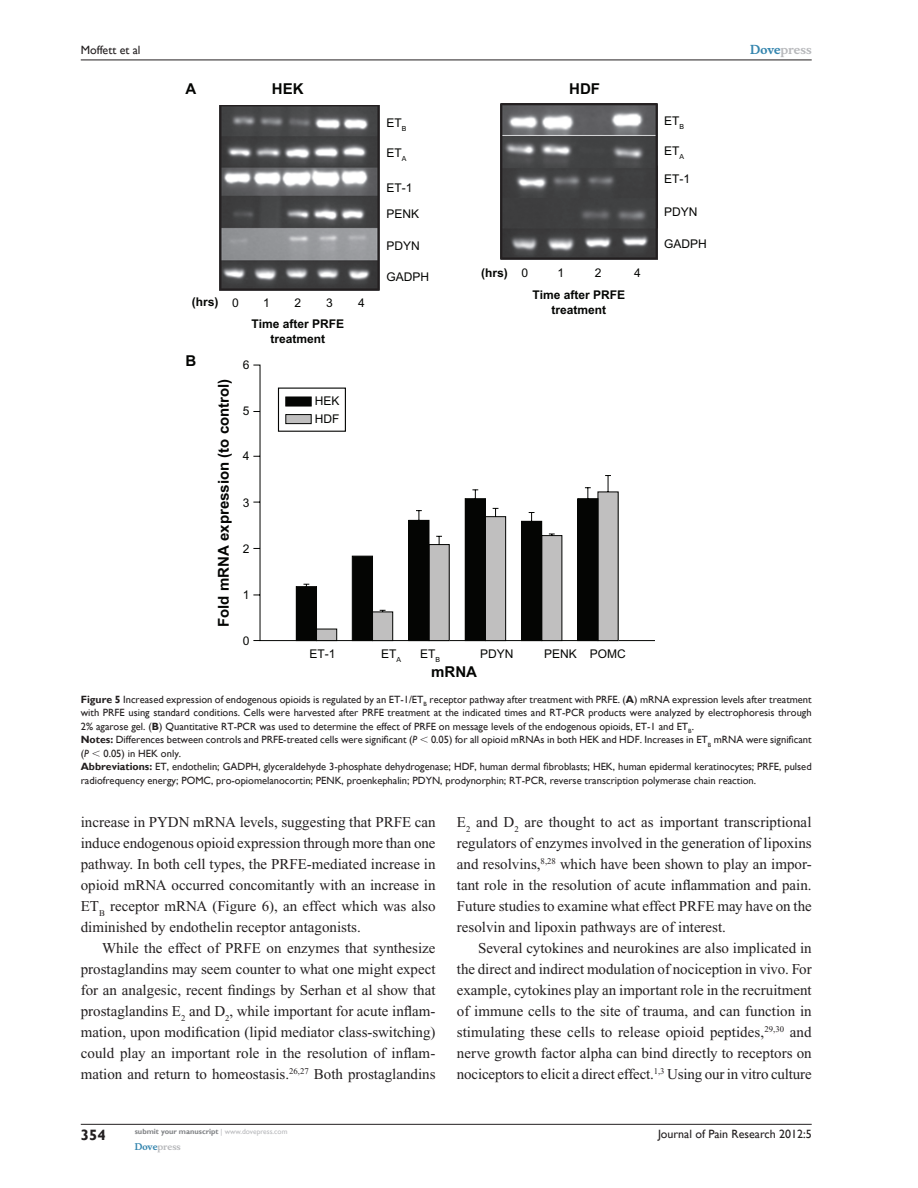
<style>
.page{position:relative;width:918px;height:1188px;background:#fff}
.page>*{position:absolute;margin:0;border:0;box-sizing:border-box;transform-origin:0 0}
.Tx{font:15px/21px "Times New Roman";color:#231f20;text-align:justify}
.t1{font:700 15px "Arial";color:#040503}
.t2{font:700 15px "Gill Sans";color:#231f20}
.t3{font:12px/17.7px "Arial";color:#040503}
.t4{font:700 12px/21.1px "Arial";color:#040503;text-align:center}
.t5{font:12px "Gill Sans";color:#231f20}
.t6{font:700 12px "Musee";color:#b8b9bc}
.FC{font:10.5px/13.5px "Gill Sans";color:#231f20;text-align:justify}
.FigSNRI{font:10.5px/13.5px "Gill Sans";color:#231f20}
.TSNRI{font:10.5px/13.5px "Gill Sans";color:#231f20}
.t7{font:700 9px "Musee";color:#b8b9bc}
.t8{font:700 7.5px "Gill Sans";color:#808285}
.s1{font-weight:400}
.s2{color:#3485ae}
.s3{font-weight:700}
.s4{font-style:italic}
.s5{font-family:"Mathematical Pi One"}
.s6{font-weight:400;color:#b8b9bc}
</style>
<div class="page">
<img style="left:220px;top:105px;width:160px;height:185px">
<img style="left:500px;top:104px;width:158px;height:155px">
<svg style="left:253px;top:364px;width:402px;height:277px"></svg>
<div style="left:316px;top:629px;width:21px;height:12px;background:#c0bfbf;border:1px solid #040503"></div>
<svg style="left:296px;top:583px;width:21px;height:58px"></svg>
<svg style="left:373px;top:610px;width:20px;height:31px"></svg>
<div style="left:352px;top:556px;width:21px;height:85px;background:#040503;border:1px solid #040503"></div>
<svg style="left:408px;top:510px;width:42px;height:131px"></svg>
<svg style="left:464px;top:489px;width:42px;height:152px;background:#696968"></svg>
<svg style="left:577px;top:475px;width:42px;height:166px;background:#6d6d6c"></svg>
<svg style="left:521px;top:512px;width:42px;height:129px;background:#696968"></svg>
<div style="left:285px;top:397px;width:27px;height:9px;background:#040503;border:1px solid #040503"></div>
<div style="left:285px;top:414px;width:27px;height:10px;background:#c0bfbf;border:1px solid #040503"></div>
<div style="left:278px;top:388px;width:68px;height:44px;border:1px solid #040503"></div>
<hr style="left:81px;top:1124px;width:731px;height:1px;background:#231f20">
<hr style="left:81px;top:60px;width:731px;height:1px;background:#231f20">
<p class="t5" style="left:81px;top:43px;width:61px">Moffett et al</p>
<p class="t1" style="left:186px;top:80px;width:12px">A</p>
<p class="t1" style="left:272px;top:80px;width:33px">HEK</p>
<p class="t4" style="left:192px;top:292px;width:28px">(hrs)</p>
<p class="t1" style="left:186px;top:352px;width:12px">B</p>
<p class="t3" style="left:232px;top:294px;width:8px">0</p>
<p class="t3" style="left:263px;top:294px;width:8px">1</p>
<p class="t4" style="left:251px;top:292px;width:94px"><span class="s1">2<br></span>Time after PRFE</p>
<p class="t4" style="left:270px;top:328px;width:56px">treatment</p>
<p class="t3" style="left:326px;top:294px;width:8px">3</p>
<p class="t3" style="left:358px;top:294px;width:8px">4</p>
<p class="t3" style="left:243px;top:356px;width:8px">6</p>
<p class="t1" style="left:215px;top:627px;width:250px;rotate:-90deg">Fold mRNA expression (to control)</p>
<p class="t3" style="left:243px;top:403px;width:8px">5</p>
<p class="t3" style="left:315px;top:393px;width:26px">HEK<br>HDF</p>
<p class="t3" style="left:243px;top:447px;width:8px">4</p>
<p class="t3" style="left:243px;top:494px;width:8px">3</p>
<p class="t3" style="left:243px;top:540px;width:8px">2</p>
<p class="t3" style="left:243px;top:587px;width:8px">1</p>
<p class="t3" style="left:243px;top:632px;width:8px">0</p>
<p class="t3" style="left:309px;top:646px;width:28px">ET-1</p>
<p class="t3" style="left:387px;top:114px;width:22px">ET<sub>B</sub></p>
<p class="t3" style="left:387px;top:144px;width:22px">ET<sub>A</sub></p>
<p class="t3" style="left:387px;top:175px;width:34px;line-height:26.2px">ET-1<br>PENK</p>
<p class="t3" style="left:387px;top:237px;width:35px">PDYN</p>
<p class="t3" style="left:387px;top:269px;width:44px">GADPH</p>
<p class="t1" style="left:569px;top:80px;width:32px">HDF</p>
<p class="t4" style="left:481px;top:263px;width:28px">(hrs)</p>
<p class="t3" style="left:521px;top:265px;width:8px">0</p>
<p class="t3" style="left:558px;top:265px;width:8px">1</p>
<p class="t4" style="left:532px;top:263px;width:94px;text-align:left;text-indent:62px"><span class="s1">2<br></span>Time after PRFE</p>
<p class="t4" style="left:551px;top:299px;width:56px">treatment</p>
<p class="t3" style="left:634px;top:265px;width:8px">4</p>
<p class="t3" style="left:381px;top:646px;width:22px">ET<sub>A</sub></p>
<p class="t3" style="left:420px;top:646px;width:22px">ET<sub>B</sub></p>
<p class="t3" style="left:480px;top:646px;width:35px">PDYN</p>
<p class="t1" style="left:431px;top:663px;width:47px">mRNA</p>
<p class="t3" style="left:544px;top:646px;width:83px">PENK POMC</p>
<p class="t3" style="left:664px;top:112px;width:22px">ET<sub>B</sub></p>
<p class="t3" style="left:664px;top:143px;width:22px">ET<sub>A</sub></p>
<p class="t3" style="left:664px;top:170px;width:28px">ET-1</p>
<p class="t3" style="left:664px;top:203px;width:35px">PDYN</p>
<p class="t3" style="left:664px;top:235px;width:44px">GADPH</p>
<p class="t6" style="left:750px;top:43px;width:63px"><span class="s2">Dove</span>press</p>
<p class="FC" style="left:81px;top:693px;width:732px"><span class="s3">Figure 5</span> Increased expression of endogenous opioids is regulated by an ET-1/ET<sub>B</sub> receptor pathway after treatment with PRFE. (<span class="s3">A</span>) mRNA expression levels after treatment with PRFE using standard conditions. Cells were harvested after PRFE treatment at the indicated times and RT-PCR products were analyzed by electrophoresis through 2% agarose gel. (<span class="s3">B</span>) Quantitative RT-PCR was used to determine the effect of PRFE on message levels of the endogenous opioids, ET-1 and ET<sub>B</sub>.</p>
<p class="TSNRI" style="left:81px;top:733px;width:732px"><span class="s3">Notes:</span> Differences between controls and PRFE-treated cells were significant (<span class="s4">P</span> <span class="s5">,</span> 0.05) for all opioid mRNAs in both HEK and HDF. Increases in ET<sub>B</sub> mRNA were significant (<span class="s4">P</span> <span class="s5">,</span> 0.05) in HEK only.</p>
<p class="FigSNRI" style="left:81px;top:760px;width:732px"><span class="s3">Abbreviations:</span> ET, endothelin; GADPH, glyceraldehyde 3-phosphate dehydrogenase; HDF, human dermal fibroblasts; HEK, human epidermal keratinocytes; PRFE, pulsed radiofrequency energy; POMC, pro-opiomelanocortin; PENK, proenkephalin; PDYN, prodynorphin; RT-PCR, reverse transcription polymerase chain reaction.</p>
<p class="Tx" style="left:81px;top:812px;width:356px">increase in PYDN mRNA levels, suggesting that PRFE can induce endogenous opioid expression through more than one pathway. In both cell types, the PRFE-mediated increase in opioid mRNA occurred concomitantly with an increase in ET<sub>B</sub> receptor mRNA (Figure 6), an effect which was also diminished by endothelin receptor antagonists.</p>
<p class="Tx" style="left:81px;top:938px;width:356px;text-indent:21px">While the effect of PRFE on enzymes that synthesize prostaglandins may seem counter to what one might expect for an analgesic, recent findings by Serhan et al show that prostaglandins E<sub>2</sub> and D<sub>2</sub>, while important for acute inflam&shy;mation, upon modification (lipid mediator class-switching) could play an important role in the resolution of inflam&shy;mation and return to homeostasis.<sup>26,27</sup> Both prostaglandins</p>
<p class="Tx" style="left:457px;top:812px;width:356px">E<sub>2</sub> and D<sub>2</sub> are thought to act as important transcriptional regulators of enzymes involved in the generation of lipoxins and resolvins,<sup>8,28</sup> which have been shown to play an impor&shy;tant role in the resolution of acute inflammation and pain.<br>Future studies to examine what effect PRFE may have on the resolvin and lipoxin pathways are of interest.</p>
<p class="Tx" style="left:457px;top:938px;width:356px;text-indent:21px">Several cytokines and neurokines are also implicated in the direct and indirect modulation of nociception in vivo. For example, cytokines play an important role in the recruitment of immune cells to the site of trauma, and can function in stimulating these cells to release opioid peptides,<sup>29,30</sup> and nerve growth factor alpha can bind directly to receptors on nociceptors to elicit a direct effect.<sup>1,3</sup> Using our in vitro culture</p>
<p class="t2" style="left:81px;top:1126px;width:26px">354</p>
<p class="t8" style="left:135px;top:1127px;width:154px">submit your manuscript <span class="s6">| www.dovepress.com</span></p>
<p class="t7" style="left:135px;top:1141px;width:48px"><span class="s2">Dove</span>press</p>
<p class="t5" style="left:658px;top:1127px;width:155px">Journal of Pain Research 2012:5</p>
</div>
